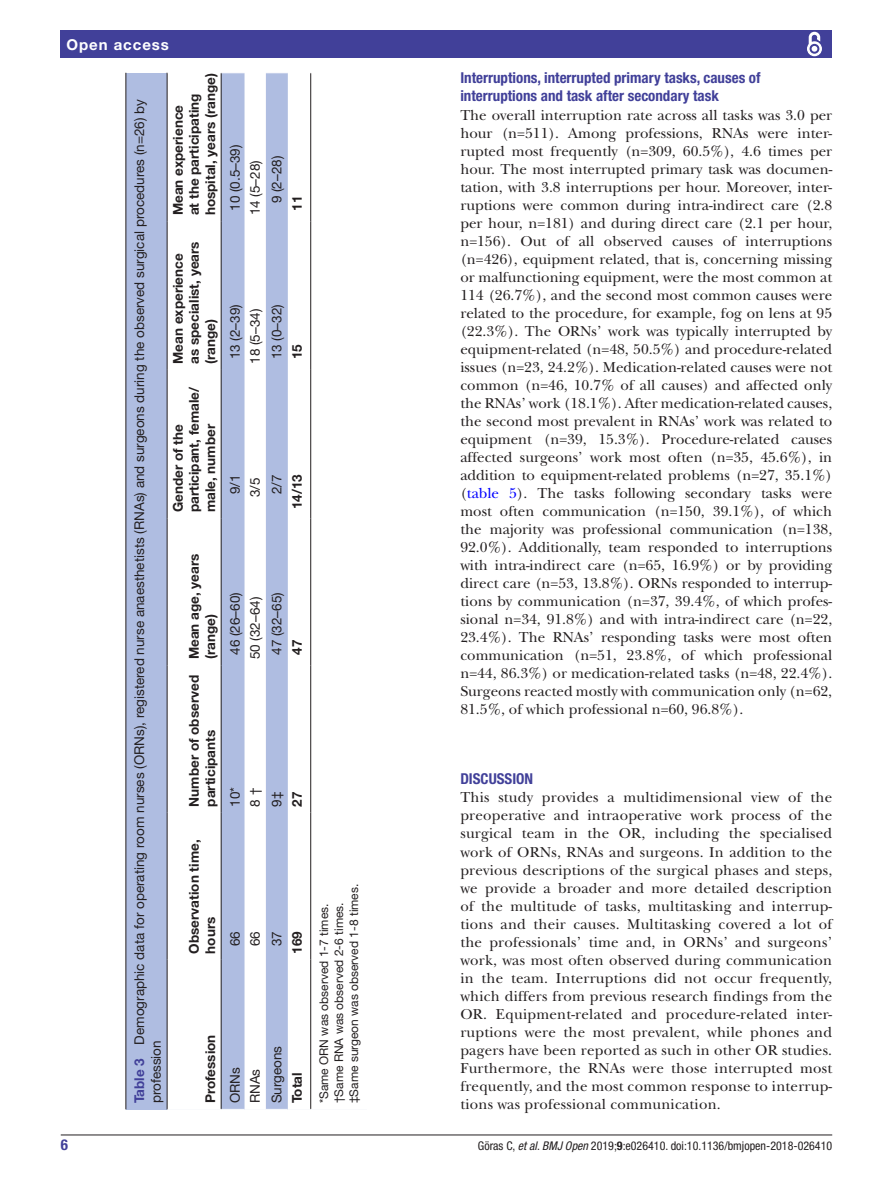
<style>
.page{position:relative;width:893px;height:1191px;background:#fff}
.page>*{position:absolute;margin:0;border:0;box-sizing:border-box;transform-origin:0 0}
.t1{font:15px/18px "New Baskerville";letter-spacing:.005em;color:#231f20;text-align:justify}
.t2{font:700 condensed 15px/18px "Helvetica Neue LT Std";color:#414099}
.t3{font:700 15px "Helvetica Neue LT Std";letter-spacing:.065em;color:#fff}
.t4{font:13.5px/16.5px "Helvetica Neue LT Std";color:#231f20}
.t5{font:700 13.5px/16.2px "Helvetica Neue LT Std";color:#231f20}
.t6{font:12px/15px "Helvetica Neue LT Std";color:#231f20}
.t7{font:condensed 12px "Helvetica Neue LT Std";color:#231f20}
.s1{font-weight:700;color:#414099}
.s2{color:#00f}
.s3{font-style:italic}
.s4{font-weight:700}
</style>
<div class="page">
<hr style="left:61px;top:1134px;width:771px;height:1px;background:#231f20">
<div style="left:61px;top:31px;width:771px;height:27px;background:#414099"></div>
<svg style="left:807px;top:31px;width:15px;height:26px"></svg>
<div style="left:126px;top:73px;width:241px;height:1036px;background:#afbde1"></div>
<hr style="left:125px;top:73px;width:1px;height:1036px;background:#231f20">
<div style="left:168px;top:73px;width:199px;height:1036px;background:#fff"></div>
<svg style="left:222px;top:73px;width:66px;height:1036px"></svg>
<hr style="left:167px;top:959px;width:1px;height:150px;background:#231f20">
<hr style="left:221px;top:959px;width:1px;height:150px;background:#231f20">
<hr style="left:167px;top:812px;width:1px;height:147px;background:#231f20">
<hr style="left:221px;top:812px;width:1px;height:147px;background:#231f20">
<hr style="left:167px;top:665px;width:1px;height:147px;background:#231f20">
<hr style="left:221px;top:665px;width:1px;height:147px;background:#231f20">
<hr style="left:167px;top:518px;width:1px;height:147px;background:#231f20">
<hr style="left:221px;top:518px;width:1px;height:147px;background:#231f20">
<hr style="left:167px;top:370px;width:1px;height:148px;background:#231f20">
<hr style="left:221px;top:370px;width:1px;height:148px;background:#231f20">
<hr style="left:167px;top:221px;width:1px;height:149px;background:#231f20">
<hr style="left:221px;top:221px;width:1px;height:149px;background:#231f20">
<hr style="left:167px;top:73px;width:1px;height:148px;background:#231f20">
<hr style="left:221px;top:73px;width:1px;height:148px;background:#231f20">
<hr style="left:310px;top:812px;width:1px;height:147px;background:#231f20">
<hr style="left:310px;top:665px;width:1px;height:147px;background:#231f20">
<hr style="left:310px;top:518px;width:1px;height:147px;background:#231f20">
<hr style="left:310px;top:370px;width:1px;height:148px;background:#231f20">
<hr style="left:310px;top:221px;width:1px;height:149px;background:#231f20">
<hr style="left:310px;top:73px;width:1px;height:148px;background:#231f20">
<hr style="left:310px;top:959px;width:1px;height:150px;background:#231f20">
<hr style="left:328px;top:73px;width:1px;height:1030px;background:#fff">
<hr style="left:343px;top:73px;width:1px;height:1030px;background:#fff">
<hr style="left:358px;top:73px;width:1px;height:1030px;background:#fff">
<p class="t3" style="left:66px;top:35px;width:104px">Open access</p>
<p class="t4" style="left:131px;top:1103px;width:1005px;rotate:-90deg"><span class="s1">Table 3</span> Demographic data for operating room nurses (ORNs), registered nurse anaesthetists (RNAs) and surgeons during the observed surgical procedures (n=26) by profession</p>
<p class="t5" style="left:170px;top:215px;width:144px;rotate:-90deg">Mean experience<br>at the participating hospital, years (range)</p>
<p class="t5" style="left:170px;top:364px;width:124px;rotate:-90deg">Mean experience as specialist, years (range)</p>
<p class="t5" style="left:170px;top:512px;width:127px;rotate:-90deg">Gender of the participant, female/ male, number</p>
<p class="t5" style="left:186px;top:659px;width:107px;rotate:-90deg">Mean age, years (range)</p>
<p class="t5" style="left:186px;top:806px;width:133px;rotate:-90deg">Number of observed participants</p>
<p class="t5" style="left:186px;top:953px;width:115px;rotate:-90deg">Observation time, hours</p>
<p class="t5" style="left:202px;top:1103px;width:70px;rotate:-90deg">Profession</p>
<p class="t4" style="left:227px;top:211px;width:68px;rotate:-90deg">10 (0.5–39)</p>
<p class="t4" style="left:247px;top:215px;width:57px;rotate:-90deg">14 (5–28)</p>
<p class="t4" style="left:268px;top:203px;width:49px;rotate:-90deg">9 (2–28)</p>
<p class="t5" style="left:288px;top:211px;width:17px;rotate:-90deg">11</p>
<p class="t4" style="left:227px;top:359px;width:57px;rotate:-90deg">13 (2–39)</p>
<p class="t4" style="left:247px;top:364px;width:57px;rotate:-90deg">18 (5–34)</p>
<p class="t4" style="left:268px;top:359px;width:57px;rotate:-90deg">13 (0–32)</p>
<p class="t5" style="left:288px;top:359px;width:17px;rotate:-90deg">15</p>
<p class="t4" style="left:227px;top:494px;width:21px;rotate:-90deg">9/1</p>
<p class="t4" style="left:247px;top:497px;width:21px;rotate:-90deg">3/5</p>
<p class="t4" style="left:268px;top:494px;width:21px;rotate:-90deg">2/7</p>
<p class="t5" style="left:288px;top:509px;width:37px;rotate:-90deg">14/13</p>
<p class="t4" style="left:227px;top:655px;width:64px;rotate:-90deg">46 (26–60)</p>
<p class="t4" style="left:247px;top:659px;width:64px;rotate:-90deg">50 (32–64)</p>
<p class="t4" style="left:268px;top:655px;width:64px;rotate:-90deg">47 (32–65)</p>
<p class="t5" style="left:288px;top:655px;width:17px;rotate:-90deg">47</p>
<p class="t4" style="left:227px;top:806px;width:21px;rotate:-90deg">10*</p>
<p class="t4" style="left:247px;top:806px;width:20px;rotate:-90deg">8 †</p>
<p class="t4" style="left:268px;top:806px;width:17px;rotate:-90deg">9‡</p>
<p class="t5" style="left:288px;top:806px;width:17px;rotate:-90deg">27</p>
<p class="t4" style="left:227px;top:946px;width:17px;rotate:-90deg">66</p>
<p class="t4" style="left:247px;top:946px;width:17px;rotate:-90deg">66</p>
<p class="t4" style="left:268px;top:946px;width:17px;rotate:-90deg">37</p>
<p class="t5" style="left:288px;top:953px;width:24px;rotate:-90deg">169</p>
<p class="t4" style="left:227px;top:1103px;width:38px;rotate:-90deg">ORNs</p>
<p class="t4" style="left:247px;top:1103px;width:36px;rotate:-90deg">RNAs</p>
<p class="t4" style="left:268px;top:1103px;width:59px;rotate:-90deg">Surgeons</p>
<p class="t5" style="left:288px;top:1103px;width:32px;rotate:-90deg">Total</p>
<p class="t6" style="left:316px;top:1103px;width:221px;rotate:-90deg">*Same ORN was observed 1-7 times. †Same RNA was observed 2-6 times. ‡Same surgeon was observed 1-8 times.</p>
<p class="t2" style="left:460px;top:69px;width:302px">Interruptions, interrupted primary tasks, causes of interruptions and task after secondary task</p>
<p class="t1" style="left:460px;top:106px;width:373px">The overall interruption rate across all tasks was 3.0 per hour (n=511). Among professions, RNAs were inter&shy;rupted most frequently (n=309, 60.5%), 4.6 times per hour. The most interrupted primary task was documen&shy;tation, with 3.8 interruptions per hour. Moreover, inter&shy;ruptions were common during intra-indirect care (2.8 per hour, n=181) and during direct care (2.1 per hour, n=156). Out of all observed causes of interruptions (n=426), equipment related, that is, concerning missing or malfunctioning equipment, were the most common at 114 (26.7%), and the second most common causes were related to the procedure, for example, fog on lens at 95 (22.3%). The ORNs’ work was typically interrupted by equipment-related (n=48, 50.5%) and procedure-related issues (n=23, 24.2%). Medication-related causes were not common (n=46, 10.7% of all causes) and affected only the RNAs’ work (18.1%). After medication-related causes, the second most prevalent in RNAs’ work was related to equipment (n=39, 15.3%). Procedure-related causes affected surgeons’ work most often (n=35, 45.6%), in addition to equipment-related problems (n=27, 35.1%) (<span class="s2">table 5</span>). The tasks following secondary tasks were most often communication (n=150, 39.1%), of which the majority was professional communication (n=138, 92.0%). Additionally, team responded to interruptions with intra-indirect care (n=65, 16.9%) or by providing direct care (n=53, 13.8%). ORNs responded to interrup&shy;tions by communication (n=37, 39.4%, of which profes&shy;sional n=34, 91.8%) and with intra-indirect care (n=22, 23.4%). The RNAs’ responding tasks were most often communication (n=51, 23.8%, of which professional n=44, 86.3%) or medication-related tasks (n=48, 22.4%).<br>Surgeons reacted mostly with communication only (n=62, 81.5%, of which professional n=60, 96.8%).</p>
<p class="t2" style="left:460px;top:770px;width:74px">Discussion</p>
<p class="t1" style="left:460px;top:788px;width:373px">This study provides a multidimensional view of the preoperative and intraoperative work process of the surgical team in the OR, including the specialised work of ORNs, RNAs and surgeons. In addition to the previous descriptions of the surgical phases and steps, we provide a broader and more detailed description of the multitude of tasks, multitasking and interrup&shy;tions and their causes. Multitasking covered a lot of the professionals’ time and, in ORNs’ and surgeons’ work, was most often observed during communication in the team. Interruptions did not occur frequently, which differs from previous research findings from the OR. Equipment-related and procedure-related inter&shy;ruptions were the most prevalent, while phones and pagers have been reported as such in other OR studies.<br>Furthermore, the RNAs were those interrupted most frequently, and the most common response to interrup&shy;tions was professional communication.</p>
<p class="t2" style="left:61px;top:1135px;width:9px">6</p>
<p class="t7" style="left:478px;top:1138px;width:356px">Göras C, <span class="s3">et al</span>. <span class="s3">BMJ Open</span> 2019;<span class="s4">9</span>:e026410. doi:10.1136/bmjopen-2018-026410</p>
</div>
